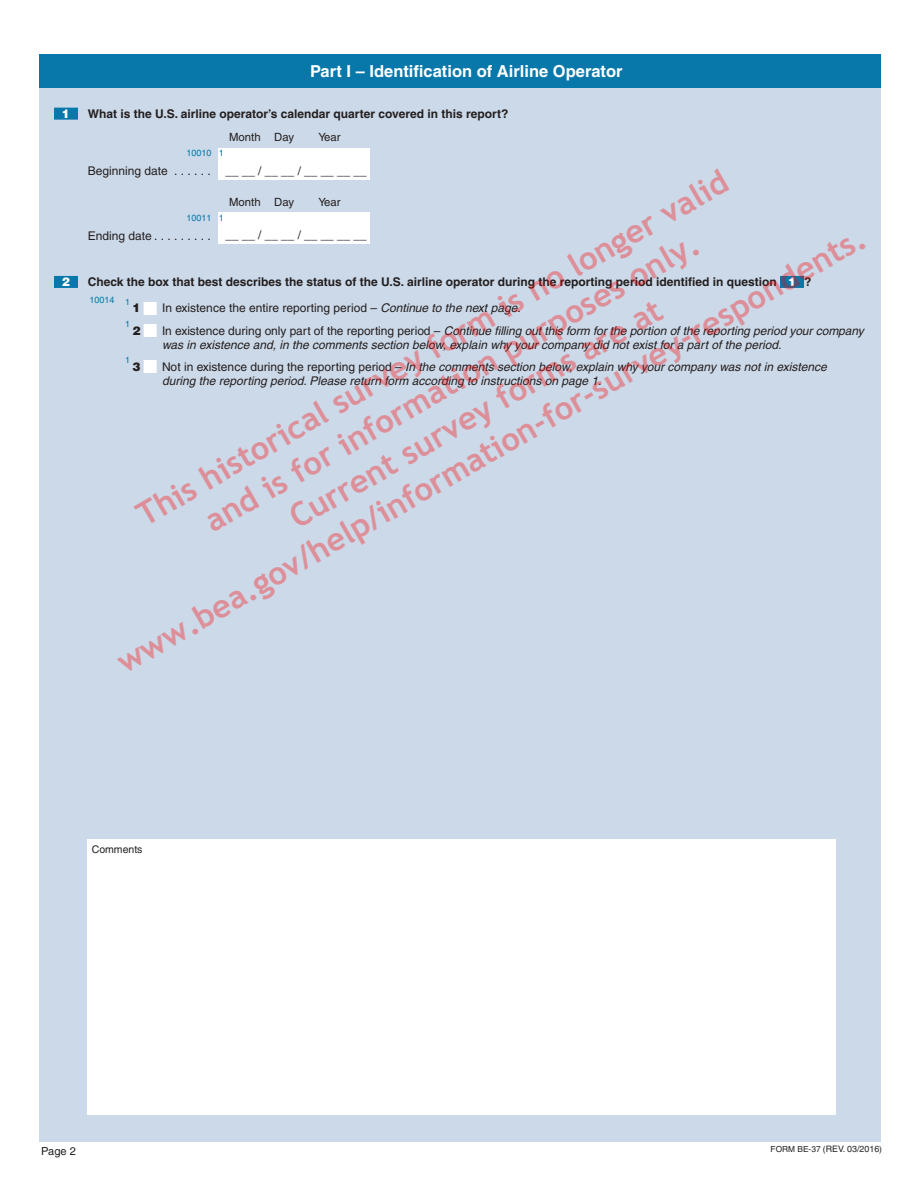
<style>
.page{position:relative;width:918px;height:1188px;background:#fff}
.page>*{position:absolute;margin:0;border:0;box-sizing:border-box;transform-origin:0 0}
.t1{font:700 32.55px/39.2px "Trebuchet MS";color:rgb(255 0 0/.34);text-align:center}
.t2{font:700 16.5px "Helvetica";color:#fff}
.t3{font:italic 12px/14.4px "Helvetica";color:#231f20}
.t4{font:700 12px/26.2px "Helvetica";color:#231f20}
.t5{font:12px "Helvetica";color:#231f20}
.t6{font:900 12px "Helvetica";color:#fff}
.t7{font:11.85px "Helvetica";color:#231f20}
.t8{font:11.4px "Helvetica";color:#231f20}
.t9{font:11.1px "Helvetica";color:#231f20}
.t10{font:10.5px "Helvetica";color:#231f20}
.t11{font:9px "Helvetica";color:#0778a9}
.t12{font:8.85px "Helvetica";color:#0778a9}
.t13{font:8.4px "Helvetica";color:#231f20}
.s1{font-weight:900;color:#fff}
.s2{font-weight:900}
.s3{color:#fff}
.s4{font-weight:400}
.s5{font-weight:400;font-style:italic}
.s6{font-weight:900;font-style:normal}
.s7{font-style:normal}
.s8{font-size:8.85px}
</style>
<div class="page">
<div style="left:39px;top:74px;width:841px;height:1068px;background:#ccd9e8"></div>
<div style="left:39px;top:54px;width:841px;height:33px;background:#0778a9"></div>
<div style="left:218px;top:148px;width:151px;height:32px;background:#fff"></div>
<div style="left:218px;top:213px;width:151px;height:31px;background:#fff"></div>
<div style="left:54px;top:108px;width:24px;height:12px;background:#0778a9"></div>
<div style="left:54px;top:276px;width:24px;height:12px;background:#0778a9"></div>
<div style="left:780px;top:276px;width:24px;height:12px;background:#0778a9"></div>
<div style="left:87px;top:839px;width:749px;height:276px;background:#fff"></div>
<h2 class="t2" style="left:310px;top:61px;width:314px">Part I – Identification of Airline Operator</h2>
<p class="t6" style="left:62px;top:106px;width:10px">1</p>
<p class="t4" style="left:88px;top:100px;width:422px">What is the U.S. airline operator’s calendar quarter covered in this report?</p>
<p class="t11" style="left:187px;top:148px;width:27px">10010</p>
<p class="t8" style="left:229px;top:131px;width:33px">Month</p>
<p class="t11" style="left:219px;top:148px;width:7px">1</p>
<p class="t8" style="left:274px;top:131px;width:21px">Day</p>
<p class="t8" style="left:318px;top:131px;width:24px">Year</p>
<p class="t7" style="left:225px;top:164px;width:143px">__ __ / __ __ / __ __ __ __</p>
<p class="t5" style="left:88px;top:164px;width:88px">Beginning date .......</p>
<h1 class="t1" style="left:51px;top:546px;width:860px;rotate:-30deg">This historical survey form is no longer valid<br>and is for information purposes only.<br>Current survey forms are at www.bea.gov/help/information-for-survey-respondents.</h1>
<p class="t8" style="left:229px;top:195px;width:33px">Month</p>
<p class="t8" style="left:274px;top:195px;width:21px">Day</p>
<p class="t8" style="left:318px;top:195px;width:24px">Year</p>
<p class="t11" style="left:187px;top:212px;width:27px">10011</p>
<p class="t11" style="left:219px;top:212px;width:7px">1</p>
<p class="t7" style="left:225px;top:228px;width:143px">__ __ / __ __ / __ __ __ __</p>
<p class="t5" style="left:88px;top:228px;width:71px">Ending date ..........</p>
<p class="t6" style="left:62px;top:274px;width:10px">2</p>
<p class="t4" style="left:133px;top:269px;width:680px;text-indent:-45px">Check the box that best describes the status of the U.S. airline operator during the reporting period identified in question <span class="s1">1</span> ?<br><span class="s2">1</span> <span class="s3">■</span> <span class="s4">In existence the entire reporting period –</span> <span class="s5">Continue to the next page</span><span class="s4">.</span></p>
<p class="t3" style="left:162px;top:324px;width:703px;text-indent:-29px"><span class="s6">2</span> <span class="s3">■</span> <span class="s7">In existence during only part of the reporting period –</span> Continue filling out this form for the portion of the reporting period your company was in existence and, in the comments section below, explain why your company did not exist for a part of the period.</p>
<p class="t3" style="left:162px;top:359px;width:666px;text-indent:-29px"><span class="s6">3</span> <span class="s3">■</span> <span class="s7">Not in existence during the reporting period –</span> In the comments section below, explain why your company was not in existence during the reporting period. Please return form according to instructions on page 1.</p>
<p class="t11" style="left:89px;top:294px;width:42px">10014 <sub>1</sub></p>
<p class="t12" style="left:125px;top:319px;width:6px">1</p>
<p class="t12" style="left:125px;top:355px;width:6px">1</p>
<p class="t10" style="left:92px;top:843px;width:52px">Comments</p>
<p class="t9" style="left:41px;top:1145px;width:36px">Page 2</p>
<p class="t13" style="left:771px;top:1144px;width:113px">FORM BE-37 (<span class="s8">REV. 03/2016</span>)</p>
</div>
